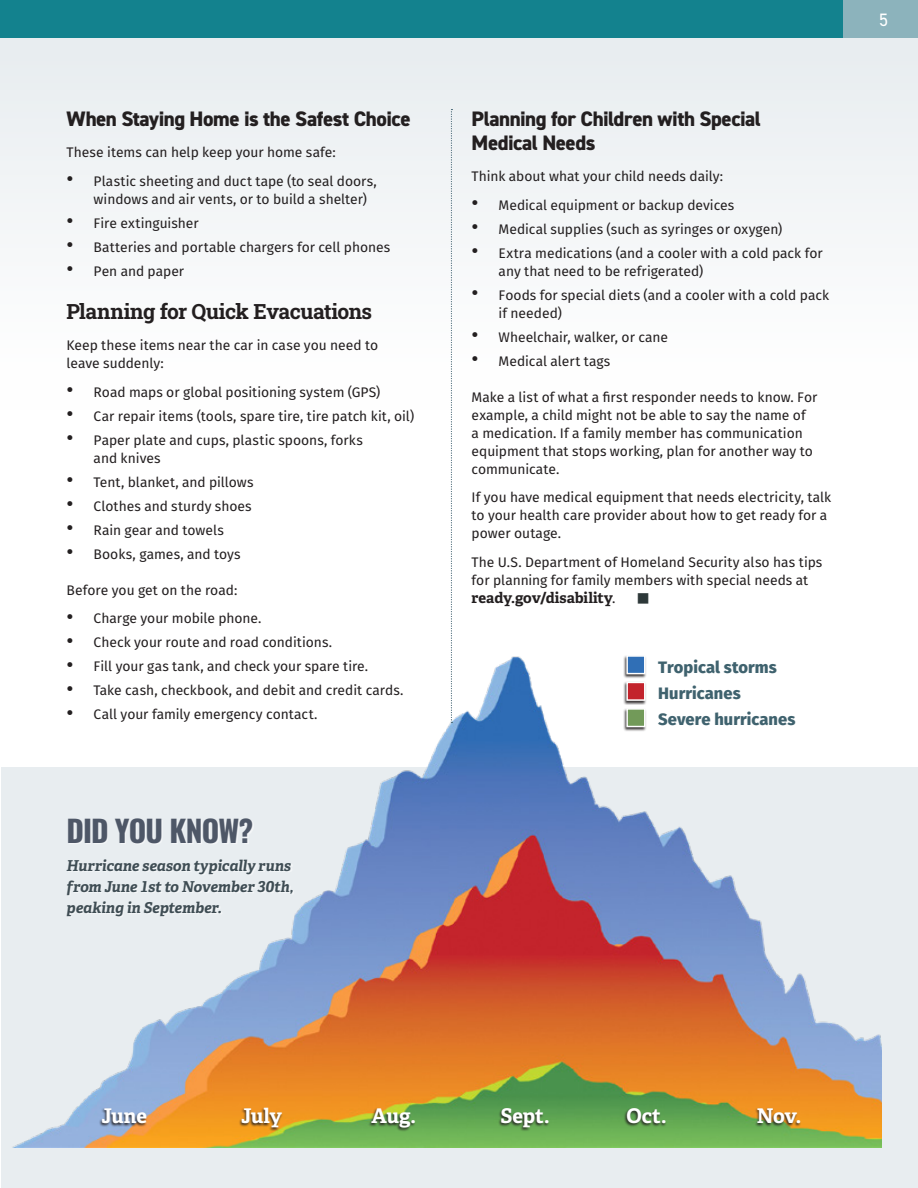
<style>
.page{position:relative;width:918px;height:1188px;background:#fff}
.page>*{position:absolute;margin:0;border:0;box-sizing:border-box;transform-origin:0 0}
.t1{font:700 30px "Oswald";letter-spacing:-.03em;color:#4e5767}
.t2{font:800 21px/24px "DIN2014";letter-spacing:-.02em;color:#231f20}
.t3{font:700 21px "Roboto Slab";letter-spacing:-.025em;color:#231f20}
.t4{font:700 20.25px "Adelle";letter-spacing:-.005em;color:#fff}
.t5{font:18px "DIN2014";color:#fff}
.t6{font:800 16.5px/26.2px "Fira Sans";letter-spacing:.005em;color:#3f626e}
.t7{font:italic 700 15px/21px "Adelle";letter-spacing:-.005em;color:#3f4d54}
.t8{font:700 14.85px "Adelle";letter-spacing:-.01em;color:#231f20}
.t9{font:13.8px/18px "Fira Sans";color:#231f20}
.s1{font-size:21.75px}
.s2{font-family:"Fira Sans";font-weight:400;font-size:13.8px}
.s3{color:#2d3839}
</style>
<div class="page">
<div style="left:0;top:0;width:918px;height:410px;background:#f4f6f8"></div>
<div style="left:2px;top:767px;width:916px;height:420px;background:#e8edf0"></div>
<img style="left:1px;top:652px;width:881px;height:495px">
<div style="left:623px;top:655px;width:24px;height:24px;background:#231f20;opacity:.9"></div>
<div style="left:626px;top:655px;width:20px;height:19px;background:#306fb6;border:2px solid #fff"></div>
<div style="left:623px;top:681px;width:24px;height:24px;background:#231f20;opacity:.9"></div>
<div style="left:626px;top:682px;width:20px;height:19px;background:#c3232c;border:2px solid #fff"></div>
<div style="left:623px;top:708px;width:24px;height:24px;background:#231f20;opacity:.9"></div>
<div style="left:626px;top:708px;width:20px;height:19px;background:#729a59;border:2px solid #fff"></div>
<div style="left:99px;top:1107px;width:703px;height:25px;background:#231f20;opacity:.9"></div>
<svg style="left:451px;top:109px;width:1px;height:614px"></svg>
<div style="left:68px;top:819px;width:226px;height:98px;background:#e8edf0"></div>
<div style="left:0;top:0;width:918px;height:38px;background:#13828e"></div>
<div style="left:843px;top:0;width:75px;height:38px;background:#8cb3bc"></div>
<h3 class="t2" style="left:67px;top:106px;width:345px">When Staying Home is the Safest Choice</h3>
<p class="t9" style="left:67px;top:143px;width:271px">These items can help keep your home safe:</p>
<p class="t9" style="left:94px;top:171px;width:285px;text-indent:-27px"><span class="s1">•</span> Plastic sheeting and duct tape (to seal doors, windows and air vents, or to build a shelter)</p>
<p class="t9" style="left:67px;top:213px;width:134px"><span class="s1">•</span> Fire extinguisher</p>
<p class="t9" style="left:67px;top:237px;width:325px"><span class="s1">•</span> Batteries and portable chargers for cell phones</p>
<p class="t9" style="left:67px;top:261px;width:119px"><span class="s1">•</span> Pen and paper</p>
<h2 class="t3" style="left:67px;top:297px;width:307px">Planning for Quick Evacuations</h2>
<p class="t9" style="left:67px;top:336px;width:313px">Keep these items near the car in case you need to leave suddenly:</p>
<p class="t9" style="left:67px;top:383px;width:315px"><span class="s1">•</span> Road maps or global positioning system (GPS)</p>
<p class="t9" style="left:67px;top:407px;width:349px"><span class="s1">•</span> Car repair items (tools, spare tire, tire patch kit, oil)</p>
<p class="t9" style="left:94px;top:431px;width:271px;text-indent:-27px"><span class="s1">•</span> Paper plate and cups, plastic spoons, forks and knives</p>
<p class="t9" style="left:67px;top:473px;width:188px"><span class="s1">•</span> Tent, blanket, and pillows</p>
<p class="t9" style="left:67px;top:497px;width:187px"><span class="s1">•</span> Clothes and sturdy shoes</p>
<p class="t9" style="left:67px;top:521px;width:159px"><span class="s1">•</span> Rain gear and towels</p>
<p class="t9" style="left:67px;top:545px;width:176px"><span class="s1">•</span> Books, games, and toys</p>
<p class="t9" style="left:67px;top:581px;width:172px">Before you get on the road:</p>
<p class="t9" style="left:67px;top:609px;width:196px"><span class="s1">•</span> Charge your mobile phone.</p>
<p class="t9" style="left:67px;top:633px;width:267px"><span class="s1">•</span> Check your route and road conditions.</p>
<p class="t9" style="left:67px;top:657px;width:303px"><span class="s1">•</span> Fill your gas tank, and check your spare tire.</p>
<p class="t9" style="left:67px;top:681px;width:338px"><span class="s1">•</span> Take cash, checkbook, and debit and credit cards.</p>
<p class="t9" style="left:67px;top:705px;width:252px"><span class="s1">•</span> Call your family emergency contact.</p>
<h1 class="t1" style="left:67px;top:815px;width:188px">DID YOU KNOW?</h1>
<p class="t7" style="left:67px;top:855px;width:228px">Hurricane season typically runs from June 1st to November 30th, peaking in September.</p>
<h3 class="t2" style="left:472px;top:106px;width:291px">Planning for Children with Special<br>Medical Needs</h3>
<p class="t9" style="left:472px;top:167px;width:253px">Think about what your child needs daily:</p>
<p class="t9" style="left:472px;top:195px;width:264px"><span class="s1">•</span> Medical equipment or backup devices</p>
<p class="t9" style="left:472px;top:219px;width:312px"><span class="s1">•</span> Medical supplies (such as syringes or oxygen)</p>
<p class="t9" style="left:499px;top:243px;width:326px;text-indent:-27px"><span class="s1">•</span> Extra medications (and a cooler with a cold pack for any that need to be refrigerated)</p>
<p class="t9" style="left:499px;top:285px;width:332px;text-indent:-27px"><span class="s1">•</span> Foods for special diets (and a cooler with a cold pack if needed)</p>
<p class="t9" style="left:472px;top:327px;width:198px"><span class="s1">•</span> Wheelchair, walker, or cane</p>
<p class="t9" style="left:472px;top:351px;width:140px"><span class="s1">•</span> Medical alert tags</p>
<p class="t9" style="left:472px;top:387px;width:347px">Make a list of what a first responder needs to know. For example, a child might not be able to say the name of<br>a medication. If a family member has communication equipment that stops working, plan for another way to communicate.</p>
<p class="t9" style="left:472px;top:488px;width:361px">If you have medical equipment that needs electricity, talk to your health care provider about how to get ready for a power outage.</p>
<p class="t9" style="left:472px;top:552px;width:352px">The U.S. Department of Homeland Security also has tips for planning for family members with special needs at</p>
<p class="t8" style="left:472px;top:588px;width:180px">ready.gov/disability<span class="s2">.</span> <span class="s3">■</span></p>
<p class="t6" style="left:658px;top:652px;width:139px">Tropical storms<br>Hurricanes<br>Severe hurricanes</p>
<h3 class="t5" style="left:879px;top:8px;width:10px">5</h3>
<h3 class="t4" style="left:102px;top:1103px;width:47px">June</h3>
<h3 class="t4" style="left:241px;top:1103px;width:43px">July</h3>
<h3 class="t4" style="left:372px;top:1103px;width:46px">Aug.</h3>
<h3 class="t4" style="left:501px;top:1103px;width:51px">Sept.</h3>
<h3 class="t4" style="left:627px;top:1103px;width:42px">Oct.</h3>
<h3 class="t4" style="left:757px;top:1103px;width:46px">Nov.</h3>
</div>
